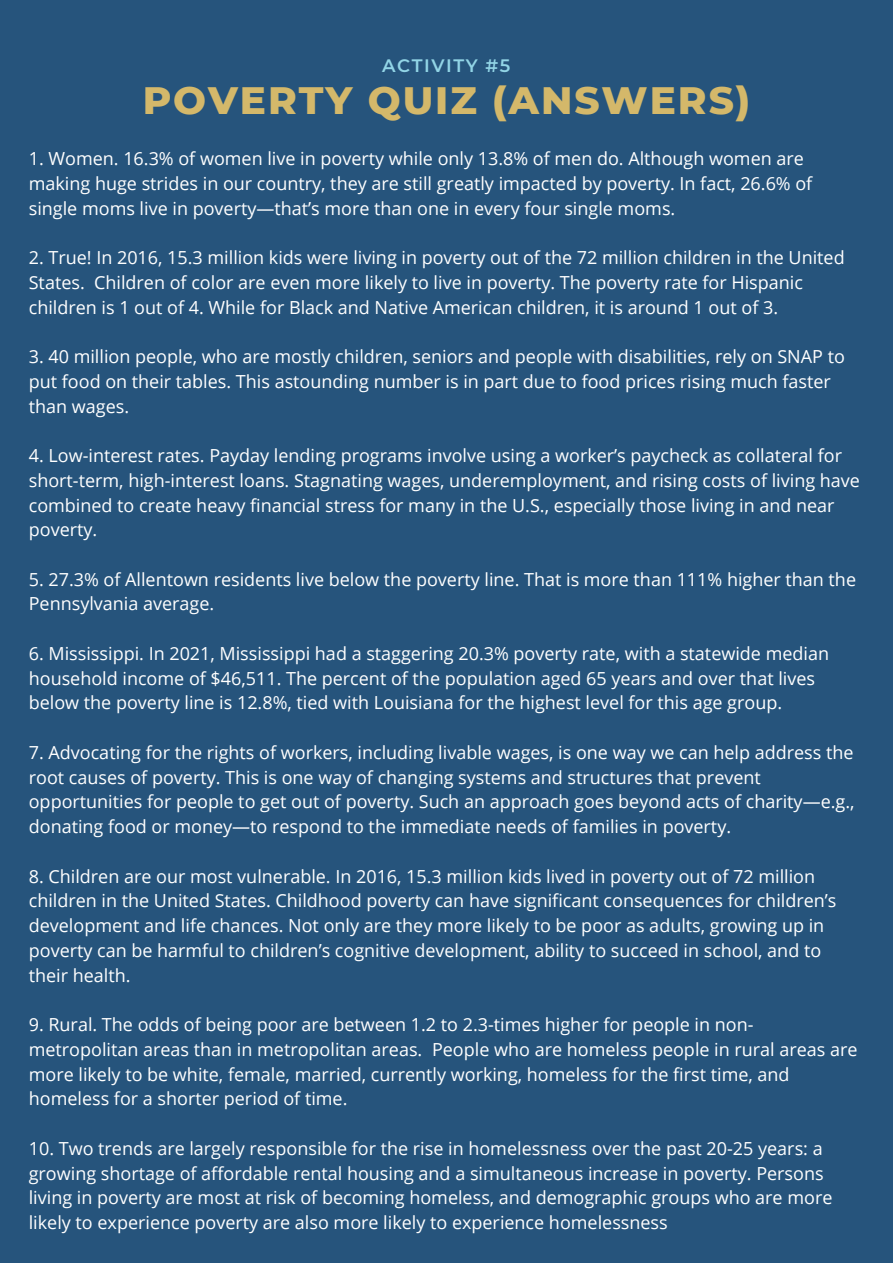
<style>
.page{position:relative;width:893px;height:1264px;background:#fff}
.page>*{position:absolute;margin:0;border:0;box-sizing:border-box;transform-origin:0 0}
.t1{font:800 39px "Montserrat";letter-spacing:.05em;color:#ffd166}
.t2{font:18px/24.8px "Open Sans";color:#fff}
.t3{font:600 18px "Montserrat";letter-spacing:.085em;color:#92d5e6}
</style>
<div class="page">
<div style="left:0;top:0;width:892px;height:1262px;background:#26547c"></div>
<p class="t3" style="left:382px;top:54px;width:130px">ACTIVITY #5</p>
<h1 class="t1" style="left:142px;top:76px;width:609px">POVERTY QUIZ (ANSWERS)</h1>
<p class="t2" style="left:29px;top:146px;width:785px">1. Women. 16.3% of women live in poverty while only 13.8% of men do. Although women are making huge strides in our country, they are still greatly impacted by poverty. In fact, 26.6% of single moms live in poverty—that’s more than one in every four single moms.</p>
<p class="t2" style="left:29px;top:245px;width:817px">2. True! In 2016, 15.3 million kids were living in poverty out of the 72 million children in the United<br>States. Children of color are even more likely to live in poverty. The poverty rate for Hispanic children is 1 out of 4. While for Black and Native American children, it is around 1 out of 3.</p>
<p class="t2" style="left:29px;top:344px;width:817px">3. 40 million people, who are mostly children, seniors and people with disabilities, rely on SNAP to put food on their tables. This astounding number is in part due to food prices rising much faster than wages.</p>
<p class="t2" style="left:29px;top:442px;width:832px">4. Low-interest rates. Payday lending programs involve using a worker’s paycheck as collateral for short-term, high-interest loans. Stagnating wages, underemployment, and rising costs of living have combined to create heavy financial stress for many in the U.S., especially those living in and near poverty.</p>
<p class="t2" style="left:29px;top:566px;width:828px">5. 27.3% of Allentown residents live below the poverty line. That is more than 111% higher than the<br>Pennsylvania average.</p>
<p class="t2" style="left:29px;top:640px;width:801px">6. Mississippi. In 2021, Mississippi had a staggering 20.3% poverty rate, with a statewide median household income of $46,511. The percent of the population aged 65 years and over that lives below the poverty line is 12.8%, tied with Louisiana for the highest level for this age group.</p>
<p class="t2" style="left:29px;top:739px;width:827px">7. Advocating for the rights of workers, including livable wages, is one way we can help address the root causes of poverty. This is one way of changing systems and structures that prevent opportunities for people to get out of poverty. Such an approach goes beyond acts of charity—e.g., donating food or money—to respond to the immediate needs of families in poverty.</p>
<p class="t2" style="left:29px;top:863px;width:809px">8. Children are our most vulnerable. In 2016, 15.3 million kids lived in poverty out of 72 million children in the United States. Childhood poverty can have significant consequences for children’s development and life chances. Not only are they more likely to be poor as adults, growing up in poverty can be harmful to children’s cognitive development, ability to succeed in school, and to their health.</p>
<p class="t2" style="left:29px;top:1011px;width:830px">9. Rural. The odds of being poor are between 1.2 to 2.3-times higher for people in non&shy;metropolitan areas than in metropolitan areas. People who are homeless people in rural areas are more likely to be white, female, married, currently working, homeless for the first time, and homeless for a shorter period of time.</p>
<p class="t2" style="left:29px;top:1135px;width:805px">10. Two trends are largely responsible for the rise in homelessness over the past 20-25 years: a growing shortage of affordable rental housing and a simultaneous increase in poverty. Persons living in poverty are most at risk of becoming homeless, and demographic groups who are more likely to experience poverty are also more likely to experience homelessness</p>
</div>
